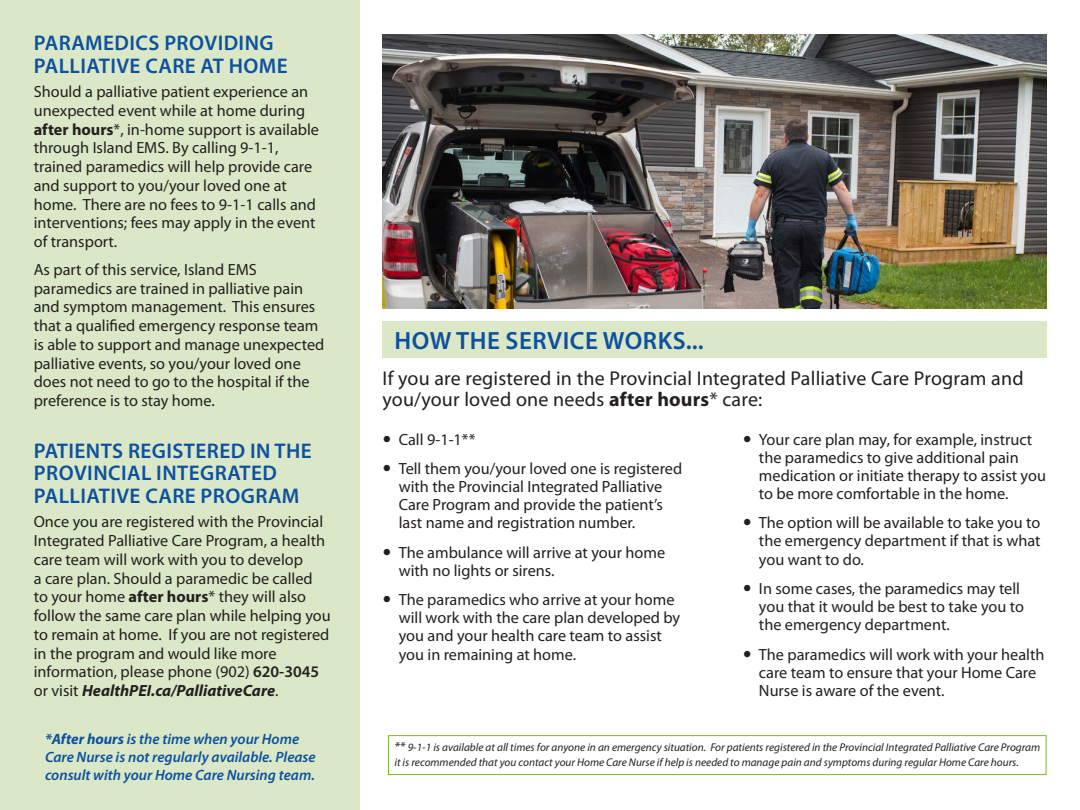
<style>
.page{position:relative;width:1080px;height:810px;background:#fff}
.page>*{position:absolute;margin:0;border:0;box-sizing:border-box;transform-origin:0 0}
.t1{font:600 25px "Myriad Pro";letter-spacing:.02em;color:#0d509f}
.t2{font:600 21.25px/22.5px "Myriad Pro";letter-spacing:.02em;color:#0d509f}
.t3{font:20px/21.2px "Myriad Pro";letter-spacing:.01em;color:#231f20}
.t4{font:16.25px/18.8px "Myriad Pro";color:#231f20}
.t5{font:italic 600 15px/18px "Myriad Pro";color:#0d509f}
.t6{font:italic 11.25px/15px "Myriad Pro";color:#231f20}
.s1{font-weight:700}
.s2{font-weight:600}
.s3{font-weight:700;font-style:italic}
.s4{font-size:13.12px}
</style>
<div class="page">
<div style="left:0;top:0;width:360px;height:810px;background:#dae8c7"></div>
<div style="left:382px;top:321px;width:665px;height:37px;background:#dae8c7"></div>
<img style="left:382px;top:34px;width:665px;height:275px">
<div style="left:388px;top:735px;width:658px;height:40px;border:1px solid #7fb438"></div>
<p class="t2" style="left:34px;top:31px;width:255px">PARAMEDICS PROVIDING<br>PALLIATIVE CARE AT HOME</p>
<p class="t4" style="left:34px;top:82px;width:287px">Should a palliative patient experience an unexpected event while at home during <span class="s1">after hours</span>*, in-home support is available through Island EMS. By calling 9-1-1, trained paramedics will help provide care and support to you/your loved one at home. There are no fees to 9-1-1 calls and interventions; fees may apply in the event of transport.</p>
<p class="t4" style="left:34px;top:260px;width:292px">As part of this service, Island EMS paramedics are trained in palliative pain and symptom management. This ensures that a qualified emergency response team is able to support and manage unexpected palliative events, so you/your loved one does not need to go to the hospital if the preference is to stay home.</p>
<p class="t2" style="left:34px;top:439px;width:279px">PATIENTS REGISTERED IN THE<br>PROVINCIAL INTEGRATED<br>PALLIATIVE CARE PROGRAM</p>
<p class="t4" style="left:34px;top:512px;width:299px">Once you are registered with the Provincial Integrated Palliative Care Program, a health care team will work with you to develop<br>a care plan. Should a paramedic be called to your home <span class="s1">after hours</span>* they will also follow the same care plan while helping you to remain at home. If you are not registered in the program and would like more information, please phone (902) <span class="s2">620-3045 </span>or visit <span class="s3">HealthPEI.ca/PalliativeCare</span>.</p>
<p class="t5" style="left:45px;top:730px;width:272px"><span class="s1">*After hours</span> is the time when your Home<br>Care Nurse is not regularly available. Please consult with your Home Care Nursing team.</p>
<p class="t1" style="left:394px;top:325px;width:311px">HOW THE SERVICE WORKS...</p>
<p class="t3" style="left:382px;top:367px;width:643px">If you are registered in the Provincial Integrated Palliative Care Program and you/your loved one needs <span class="s1">after hours</span>* care:</p>
<p class="t4" style="left:399px;top:429px;width:78px">Call 9-1-1**</p>
<p class="t4" style="left:399px;top:459px;width:285px;line-height:18.1px">Tell them you/your loved one is registered with the Provincial Integrated Palliative Care Program and provide the patient’s last name and registration number.</p>
<p class="t4" style="left:399px;top:543px;width:268px;line-height:18.1px">The ambulance will arrive at your home with no lights or sirens.</p>
<p class="t4" style="left:399px;top:590px;width:283px;line-height:18.1px">The paramedics who arrive at your home will work with the care plan developed by you and your health care team to assist you in remaining at home.</p>
<p class="t4" style="left:759px;top:430px;width:289px;line-height:18.1px">Your care plan may, for example, instruct the paramedics to give additional pain medication or initiate therapy to assist you to be more comfortable in the home.</p>
<p class="t4" style="left:759px;top:514px;width:283px;line-height:18.1px;text-align:justify">The option will be available to take you to the emergency department if that is what you want to do.</p>
<p class="t4" style="left:759px;top:579px;width:267px;line-height:18.1px">In some cases, the paramedics may tell you that it would be best to take you to the emergency department.</p>
<p class="t4" style="left:759px;top:645px;width:287px;line-height:18.1px">The paramedics will work with your health care team to ensure that your Home Care<br>Nurse is aware of the event.</p>
<p class="t6" style="left:394px;top:740px;width:647px"><span class="s4">**</span> 9-1-1 is available at all times for anyone in an emergency situation. For patients registered in the Provincial Integrated Palliative Care Program it is recommended that you contact your Home Care Nurse if help is needed to manage pain and symptoms during regular Home Care hours.</p>
</div>
